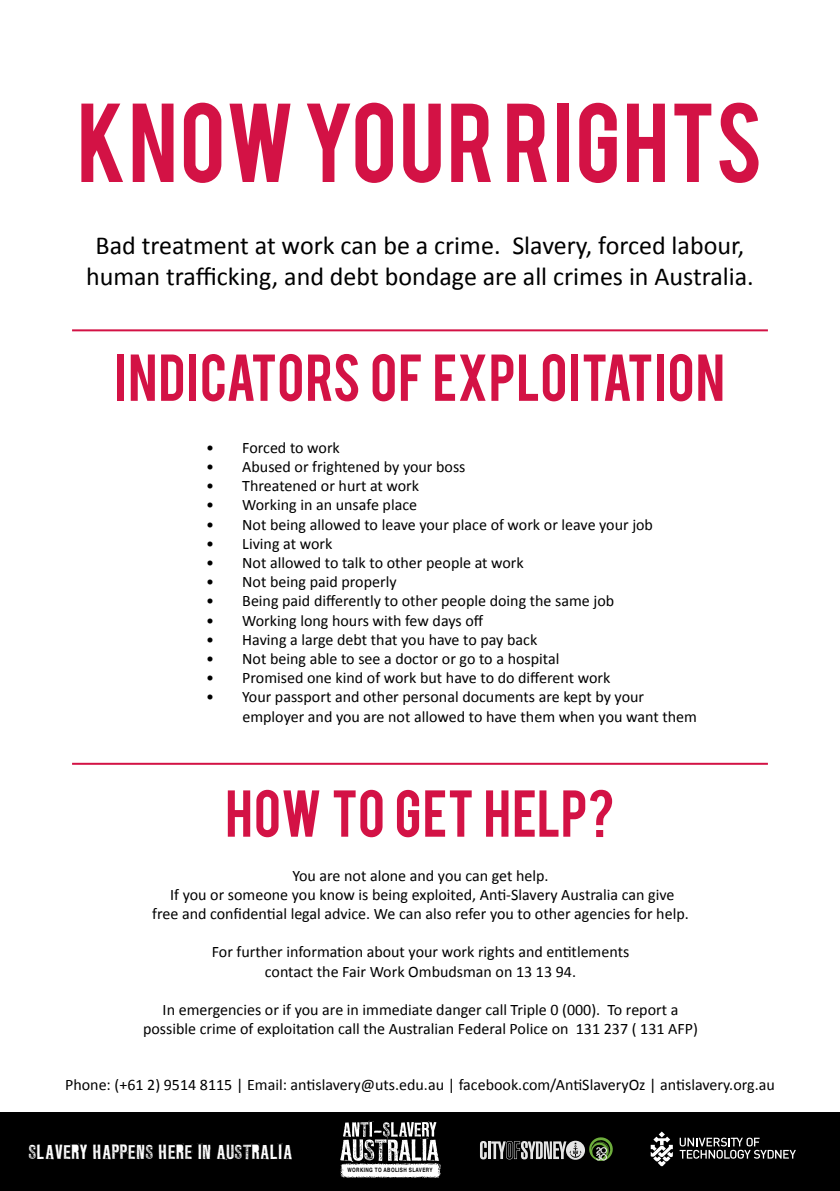
<style>
.page{position:relative;width:840px;height:1191px;background:#fff}
.page>*{position:absolute;margin:0;border:0;box-sizing:border-box;transform-origin:0 0}
.t1{font:88px "Bebas";letter-spacing:.02em;color:#d31245}
.t2{font:52px "Bebas";letter-spacing:.015em;color:#d31245}
.t3{font:26px/31.2px "Calibri";color:#000;text-align:center}
.t4{font:18px "LL Rubber Grotesque";color:#fff}
.t5{font:16px/19.2px "Calibri";color:#000;text-align:center}
.t6{font:700 6px "Helvetica";letter-spacing:.075em;color:#000;scale:.79 1}
</style>
<div class="page">
<hr style="left:72px;top:329px;width:695px;height:2px;background:#d31245">
<hr style="left:72px;top:763px;width:695px;height:2px;background:#d31245">
<div style="left:0;top:1112px;width:839px;height:79px;background:#000"></div>
<svg style="left:340px;top:1120px;width:100px;height:58px"></svg>
<svg style="left:679px;top:1137px;width:116px;height:21px"></svg>
<svg style="left:650px;top:1131px;width:22px;height:35px"></svg>
<svg style="left:480px;top:1137px;width:132px;height:24px"></svg>
<h1 class="t1" style="left:77px;top:79px;width:686px">KNOW YOUR RIGHTS</h1>
<h3 class="t3" style="left:86px;top:230px;width:669px">Bad treatment at work can be a crime. Slavery, forced labour, human trafficking, and debt bondage are all crimes in Australia.</h3>
<h2 class="t2" style="left:115px;top:340px;width:611px">INDICATORS OF EXPLOITATION</h2>
<p class="t5" style="left:206px;top:438px;width:135px">• Forced to work</p>
<p class="t5" style="left:206px;top:457px;width:261px">• Abused or frightened by your boss</p>
<p class="t5" style="left:206px;top:476px;width:214px">• Threatened or hurt at work</p>
<p class="t5" style="left:206px;top:495px;width:212px">• Working in an unsafe place</p>
<p class="t5" style="left:206px;top:514px;width:448px">• Not being allowed to leave your place of work or leave your job</p>
<p class="t5" style="left:206px;top:534px;width:127px">• Living at work</p>
<p class="t5" style="left:206px;top:553px;width:319px">• Not allowed to talk to other people at work</p>
<p class="t5" style="left:206px;top:572px;width:192px">• Not being paid properly</p>
<p class="t5" style="left:206px;top:591px;width:409px">• Being paid differently to other people doing the same job</p>
<p class="t5" style="left:206px;top:610px;width:278px">• Working long hours with few days off</p>
<p class="t5" style="left:206px;top:630px;width:332px">• Having a large debt that you have to pay back</p>
<p class="t5" style="left:206px;top:649px;width:354px">• Not being able to see a doctor or go to a hospital</p>
<p class="t5" style="left:206px;top:668px;width:405px">• Promised one kind of work but have to do different work</p>
<p class="t5" style="left:242px;top:687px;width:455px;text-align:left;text-indent:-36px">• Your passport and other personal documents are kept by your employer and you are not allowed to have them when you want them</p>
<h2 class="t2" style="left:225px;top:775px;width:390px">HOW TO GET HELP?</h2>
<p class="t5" style="left:152px;top:865px;width:537px">You are not alone and you can get help.<br>If you or someone you know is being exploited, Anti-Slavery Australia can give<br>free and confidential legal advice. We can also refer you to other agencies for help.</p>
<p class="t5" style="left:212px;top:942px;width:419px">For further information about your work rights and entitlements contact the Fair Work Ombudsman on 13 13 94.</p>
<p class="t5" style="left:143px;top:1000px;width:556px">In emergencies or if you are in immediate danger call Triple 0 (000). To report a possible crime of exploitation call the Australian Federal Police on 131 237 ( 131 AFP)</p>
<p class="t5" style="left:65px;top:1074px;width:710px">Phone: (+61 2) 9514 8115 | Email: antislavery@uts.edu.au | facebook.com/AntiSlaveryOz | antislavery.org.au</p>
<p class="t4" style="left:28px;top:1140px;width:266px">SLAVERY HAPPENS HERE IN AUSTRALIA</p>
<p class="t6" style="left:347px;top:1165px;width:109px">WORKING TO ABOLISH SLAVERY</p>
</div>
